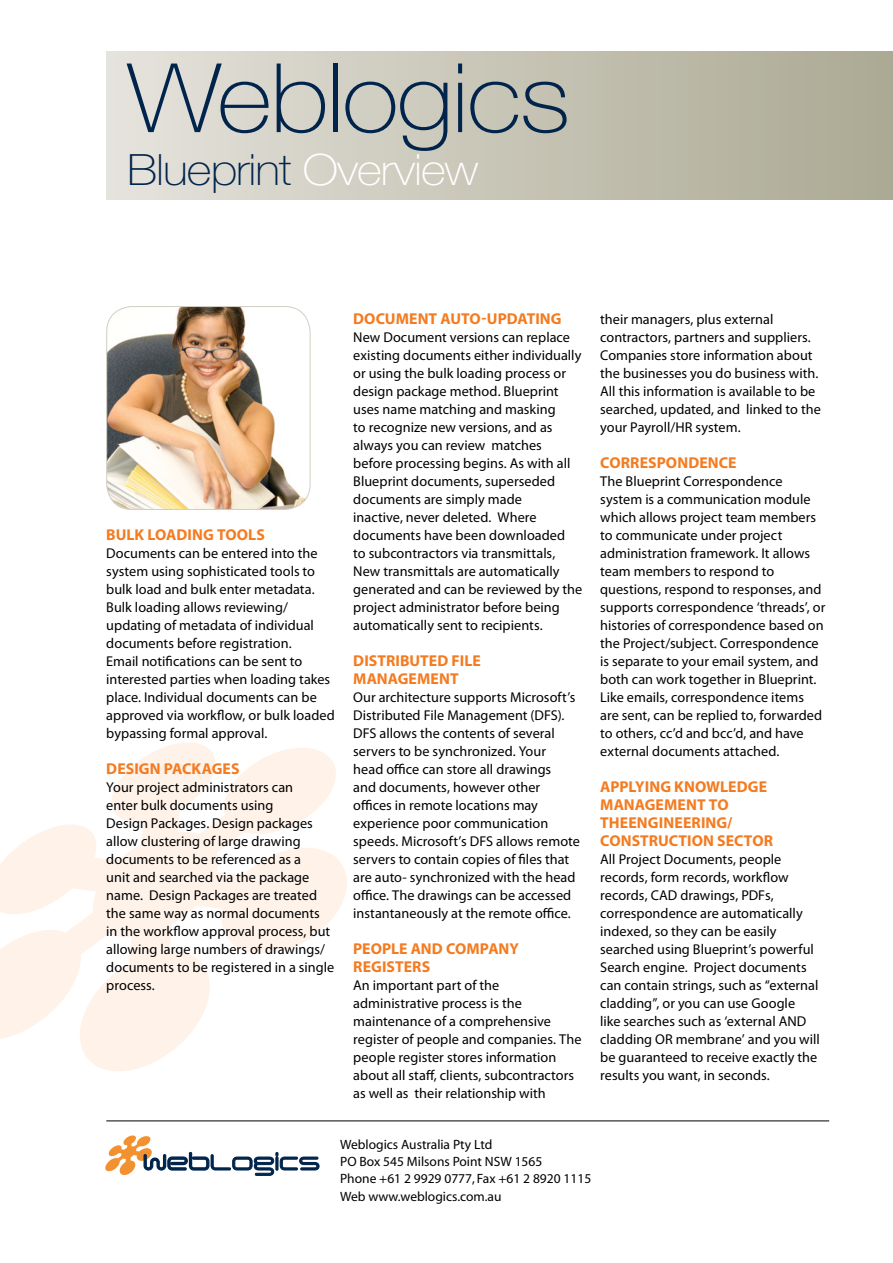
<style>
.page{position:relative;width:893px;height:1263px;background:#fff}
.page>*{position:absolute;margin:0;border:0;box-sizing:border-box;transform-origin:0 0}
.t1{font:100 96px "Helvetica Neue";letter-spacing:-.02em;color:#00244c;scale:1.1 1}
.t2{font:100 43.2px "Helvetica Neue";letter-spacing:-.02em;color:#00244c;scale:1.1 1}
.t3{font:700 15.75px/18px "Myriad Pro";letter-spacing:.005em;color:#f47b20}
.t4{font:14.25px/18px "Myriad Pro";color:#000}
.t5{font:13.5px/17.2px "Myriad";color:#000}
.s1{color:#fff}
</style>
<div class="page">
<div style="left:106px;top:51px;width:787px;height:149px;background:linear-gradient(to right,#e5e2dc,#aba993)"></div>
<hr style="left:106px;top:1120px;width:723px;height:1px;background:#000">
<svg style="left:105px;top:1135px;width:214px;height:41px"></svg>
<svg style="left:0;top:742px;width:347px;height:329px;fill:#fef2e9"></svg>
<img style="left:107px;top:307px;width:203px;height:202px">
<div style="left:106px;top:306px;width:204px;height:204px;border:1px solid #d1cec2;border-radius:26px"></div>
<h1 class="t1" style="left:127px;top:43px;width:404px">Weblogics</h1>
<h2 class="t2" style="left:127px;top:145px;width:321px">Blueprint <span class="s1">Overview</span></h2>
<p class="t3" style="left:106px;top:525px;width:159px">BULK LOADING TOOLS</p>
<p class="t4" style="left:106px;top:544px;width:230px">Documents can be entered into the system using sophisticated tools to bulk load and bulk enter metadata.<br>Bulk loading allows reviewing/ updating of metadata of individual documents before registration.<br>Email notifications can be sent to interested parties when loading takes place. Individual documents can be approved via workflow, or bulk loaded bypassing formal approval.</p>
<p class="t3" style="left:106px;top:759px;width:134px">DESIGN PACKAGES</p>
<p class="t4" style="left:106px;top:778px;width:230px">Your project administrators can<br>enter bulk documents using<br>Design Packages. Design packages allow clustering of large drawing documents to be referenced as a<br>unit and searched via the package name. Design Packages are treated the same way as normal documents in the workflow approval process, but allowing large numbers of drawings/ documents to be registered in a single process.</p>
<p class="t3" style="left:353px;top:309px;width:210px">DOCUMENT AUTO-UPDATING</p>
<p class="t4" style="left:353px;top:328px;width:230px">New Document versions can replace existing documents either individually or using the bulk loading process or design package method. Blueprint uses name matching and masking<br>to recognize new versions, and as always you can review matches before processing begins. As with all Blueprint documents, superseded documents are simply made<br>inactive, never deleted. Where documents have been downloaded<br>to subcontractors via transmittals, New transmittals are automatically generated and can be reviewed by the project administrator before being automatically sent to recipients.</p>
<p class="t3" style="left:353px;top:651px;width:129px">DISTRIBUTED FILE<br>MANAGEMENT</p>
<p class="t4" style="left:353px;top:688px;width:228px">Our architecture supports Microsoft’s Distributed File Management (DFS).<br>DFS allows the contents of several servers to be synchronized. Your<br>head office can store all drawings<br>and documents, however other offices in remote locations may experience poor communication speeds. Microsoft’s DFS allows remote servers to contain copies of files that are auto- synchronized with the head office. The drawings can be accessed instantaneously at the remote office.</p>
<p class="t3" style="left:353px;top:939px;width:167px">PEOPLE AND COMPANY<br>REGISTERS</p>
<p class="t4" style="left:353px;top:976px;width:230px">An important part of the administrative process is the maintenance of a comprehensive register of people and companies. The people register stores information about all staff, clients, subcontractors as well as their relationship with</p>
<p class="t4" style="left:600px;top:310px;width:222px">their managers, plus external contractors, partners and suppliers.<br>Companies store information about the businesses you do business with.<br>All this information is available to be searched, updated, and linked to the your Payroll/HR system.</p>
<p class="t3" style="left:600px;top:453px;width:138px">CORRESPONDENCE</p>
<p class="t4" style="left:600px;top:472px;width:227px">The Blueprint Correspondence system is a communication module which allows project team members to communicate under project administration framework. It allows team members to respond to questions, respond to responses, and supports correspondence ‘threads’, or histories of correspondence based on the Project/subject. Correspondence is separate to your email system, and both can work together in Blueprint.<br>Like emails, correspondence items are sent, can be replied to, forwarded to others, cc’d and bcc’d, and have external documents attached.</p>
<p class="t3" style="left:600px;top:777px;width:174px">APPLYING KNOWLEDGE<br>MANAGEMENT TO<br>THEENGINEERING/<br>CONSTRUCTION SECTOR</p>
<p class="t4" style="left:600px;top:850px;width:221px">All Project Documents, people records, form records, workflow records, CAD drawings, PDFs, correspondence are automatically indexed, so they can be easily searched using Blueprint’s powerful Search engine. Project documents can contain strings, such as “external cladding”, or you can use Google<br>like searches such as ‘external AND cladding OR membrane’ and you will be guaranteed to receive exactly the results you want, in seconds.</p>
<p class="t5" style="left:340px;top:1136px;width:253px">Weblogics Australia Pty Ltd<br>PO Box 545 Milsons Point NSW 1565<br>Phone +61 2 9929 0777, Fax +61 2 8920 1115<br>Web www.weblogics.com.au</p>
</div>
